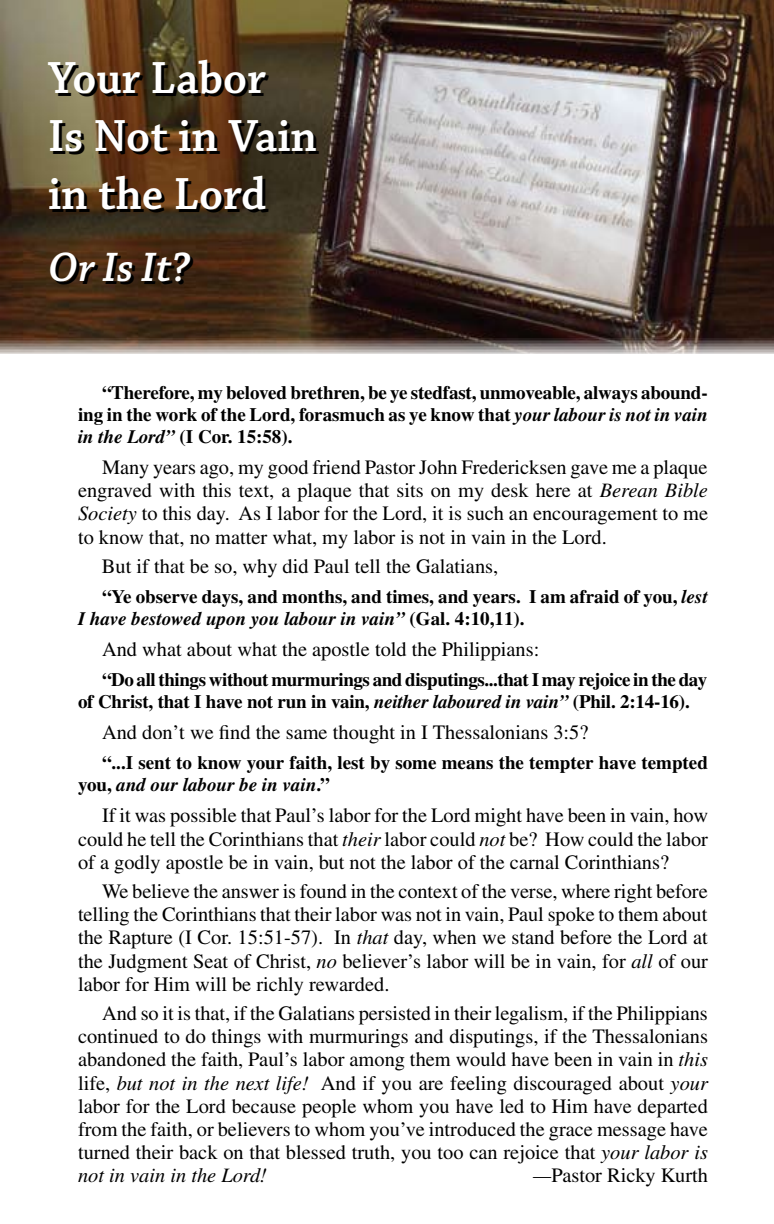
<style>
.page{position:relative;width:774px;height:1224px;background:#fff}
.page>*{position:absolute;margin:0;border:0;box-sizing:border-box;transform-origin:0 0}
.t1{font:600 47.6px/58px "Chaparral Pro";color:#fff}
.t2{font:italic 600 43.4px "Chaparral Pro";color:#fff}
.t3{font:20.4px/23.2px "Times";color:#000;text-align:justify}
.t4{font:700 19px/22px "Times";color:#000}
.t5{font:700 19px/22px "Times";letter-spacing:-.02em;color:#000}
.s1{font-style:italic}
</style>
<div class="page">
<img style="left:0;top:0;width:774px;height:354px">
<h1 class="t1" style="left:48px;top:51px;width:271px">Your Labor<br>Is Not in Vain in the Lord</h1>
<h2 class="t2" style="left:48px;top:243px;width:143px">Or Is It?</h2>
<p class="t4" style="left:78px;top:381px;width:631px;text-align:justify;text-indent:24px">“Therefore, my beloved brethren, be ye stedfast, unmoveable, always abound&shy;ing in the work of the Lord, forasmuch as ye know that <span class="s1">your labour is not in vain in the Lord”</span> (I Cor. 15:58).</p>
<p class="t3" style="left:78px;top:456px;width:632px;text-indent:24px">Many years ago, my good friend Pastor John Fredericksen gave me a plaque engraved with this text, a plaque that sits on my desk here at <span class="s1">Berean Bible Society</span> to this day. As I labor for the Lord, it is such an encouragement to me to know that, no matter what, my labor is not in vain in the Lord.</p>
<p class="t3" style="left:102px;top:554px;width:398px">But if that be so, why did Paul tell the Galatians,</p>
<p class="t4" style="left:78px;top:585px;width:632px;text-indent:24px">“Ye observe days, and months, and times, and years. I am afraid of you, <span class="s1">lest<br>I have bestowed upon you labour in vain”</span> (Gal. 4:10,11).</p>
<p class="t3" style="left:102px;top:638px;width:439px">And what about what the apostle told the Philippians:</p>
<p class="t5" style="left:78px;top:668px;width:631px;text-indent:24px">“Do all things without murmurings and disputings...that I may rejoice in the day of Christ, that I have not run in vain, <span class="s1">neither laboured in vain”</span> (Phil. 2:14-16).</p>
<p class="t3" style="left:102px;top:721px;width:488px">And don’t we find the same thought in I Thessalonians 3:5?</p>
<p class="t4" style="left:78px;top:751px;width:631px;text-indent:24px">“...I sent to know your faith, lest by some means the tempter have tempted you, <span class="s1">and our labour be in vain</span>.”</p>
<p class="t3" style="left:78px;top:804px;width:632px;text-indent:24px">If it was possible that Paul’s labor for the Lord might have been in vain, how could he tell the Corinthians that <span class="s1">their</span> labor could <span class="s1">not</span> be? How could the labor of a godly apostle be in vain, but not the labor of the carnal Corinthians?</p>
<p class="t3" style="left:78px;top:880px;width:631px;text-indent:24px">We believe the answer is found in the context of the verse, where right before telling the Corinthians that their labor was not in vain, Paul spoke to them about the Rapture (I Cor. 15:51-57). In <span class="s1">that</span> day, when we stand before the Lord at the Judgment Seat of Christ, <span class="s1">no</span> believer’s labor will be in vain, for <span class="s1">all</span> of our labor for Him will be richly rewarded.</p>
<p class="t3" style="left:78px;top:1001px;width:631px;text-indent:24px">And so it is that, if the Galatians persisted in their legalism, if the Philippians continued to do things with murmurings and disputings, if the Thessalonians abandoned the faith, Paul’s labor among them would have been in vain in <span class="s1">this </span>life, <span class="s1">but not in the next life!</span> And if you are feeling discouraged about <span class="s1">your </span>labor for the Lord because people whom you have led to Him have departed from the faith, or believers to whom you’ve introduced the grace message have turned their back on that blessed truth, you too can rejoice that <span class="s1">your labor is not in vain in the Lord!</span></p>
<p class="t3" style="left:533px;top:1164px;width:176px"><span class="s1">—</span>Pastor Ricky Kurth</p>
</div>
